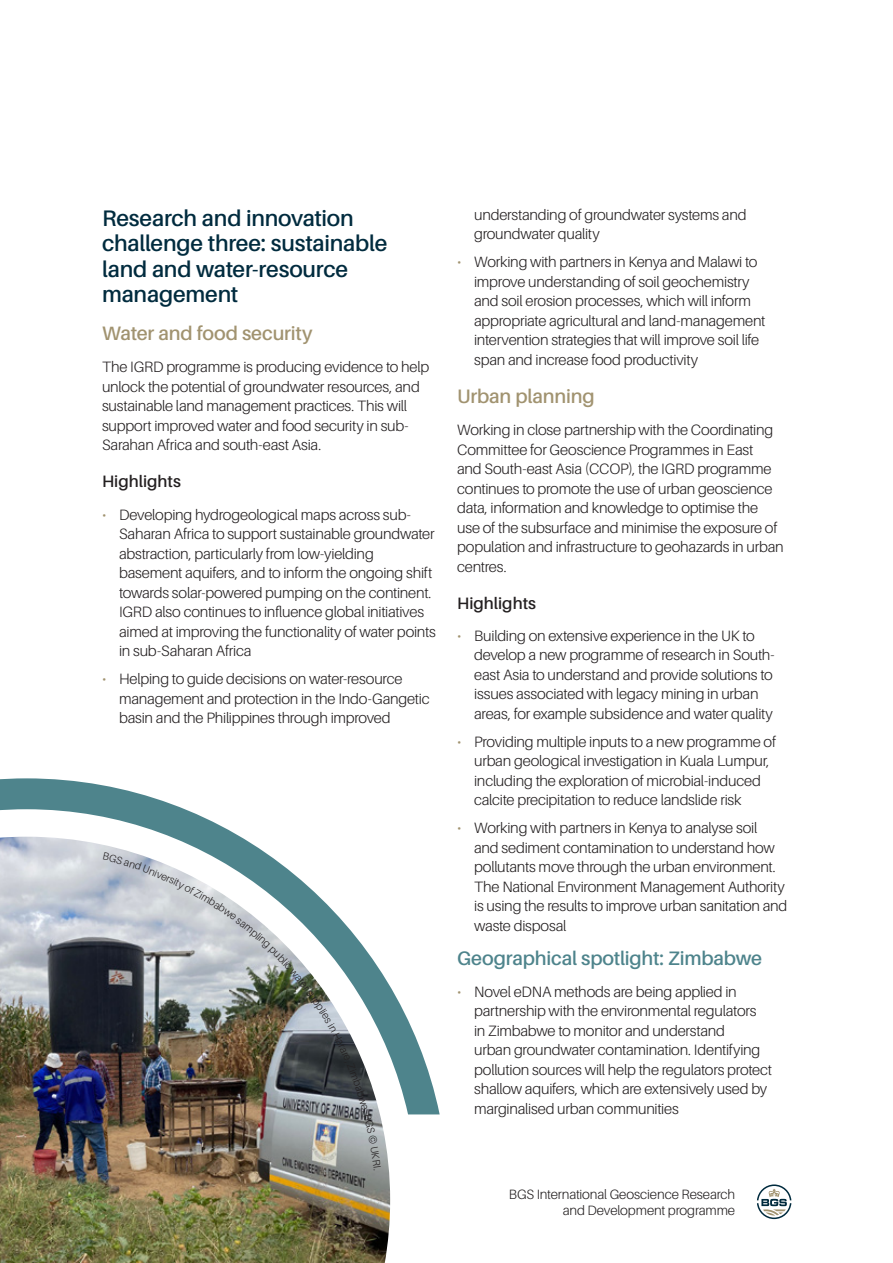
<style>
.page{position:relative;width:893px;height:1263px;background:#fff}
.page>*{position:absolute;margin:0;border:0;box-sizing:border-box;transform-origin:0 0}
.H4_Subheading_-_Earth{font:600 22.5px/25.5px "Aileron";letter-spacing:-.01em;color:#002b3e}
.H5_Subheading_-_Stone{font:600 19.5px "Aileron";letter-spacing:-.01em;color:#a19370}
.H5_Subheading_-_Stone-2{font:600 19.5px "Aileron";letter-spacing:-.015em;color:#4e848c}
.H6_subheading_-_Black{font:600 16.5px "Aileron";color:#231f20}
.Body_text_-_Black{font:300 15px/19.5px "Aileron";letter-spacing:-.015em;color:#231f20}
.t1{font:300 13.5px/16.5px "Aileron";letter-spacing:-.01em;color:#231f20;text-align:right}
.s1{color:#a19370}
</style>
<div class="page">
<svg style="left:757px;top:1184px;width:34px;height:35px"></svg>
<svg style="left:0;top:778px;width:440px;height:336px"></svg>
<img style="left:0;top:837px;width:390px;height:426px">
<img style="left:103px;top:852px;width:247px;height:209px">
<svg style="left:350px;top:1072px;width:31px;height:98px;background:#959a9c"></svg>
<p class="H4_Subheading_-_Earth" style="left:102px;top:205px;width:287px">Research and innovation challenge three: sustainable land and water-resource management</p>
<p class="H5_Subheading_-_Stone" style="left:102px;top:323px;width:212px">Water and food security</p>
<p class="Body_text_-_Black" style="left:102px;top:358px;width:329px">The IGRD programme is producing evidence to help unlock the potential of groundwater resources, and sustainable land management practices. This will support improved water and food security in sub-Sarahan Africa and south-east Asia.</p>
<p class="H6_subheading_-_Black" style="left:102px;top:472px;width:80px">Highlights</p>
<p class="Body_text_-_Black" style="left:119px;top:505px;width:318px;text-indent:-17px"><span class="s1">•</span> Developing hydrogeological maps across sub-Saharan Africa to support sustainable groundwater abstraction, particularly from low-yielding basement aquifers, and to inform the ongoing shift towards solar-powered pumping on the continent.<br>IGRD also continues to influence global initiatives aimed at improving the functionality of water points in sub-Saharan Africa</p>
<p class="Body_text_-_Black" style="left:119px;top:669px;width:312px;text-indent:-17px"><span class="s1">•</span> Helping to guide decisions on water-resource management and protection in the Indo-Gangetic basin and the Philippines through improved</p>
<p class="Body_text_-_Black" style="left:474px;top:205px;width:274px">understanding of groundwater systems and groundwater quality</p>
<p class="Body_text_-_Black" style="left:474px;top:253px;width:293px;text-indent:-17px"><span class="s1">•</span> Working with partners in Kenya and Malawi to improve understanding of soil geochemistry and soil erosion processes, which will inform appropriate agricultural and land-management intervention strategies that will improve soil life span and increase food productivity</p>
<p class="H5_Subheading_-_Stone" style="left:457px;top:385px;width:139px">Urban planning</p>
<p class="Body_text_-_Black" style="left:457px;top:420px;width:328px">Working in close partnership with the Coordinating Committee for Geoscience Programmes in East<br>and South-east Asia (CCOP), the IGRD programme continues to promote the use of urban geoscience data, information and knowledge to optimise the use of the subsurface and minimise the exposure of population and infrastructure to geohazards in urban centres.</p>
<p class="H6_subheading_-_Black" style="left:457px;top:594px;width:80px">Highlights</p>
<p class="Body_text_-_Black" style="left:474px;top:626px;width:302px;text-indent:-17px"><span class="s1">•</span> Building on extensive experience in the UK to develop a new programme of research in South&shy;east Asia to understand and provide solutions to issues associated with legacy mining in urban areas, for example subsidence and water quality</p>
<p class="Body_text_-_Black" style="left:474px;top:732px;width:303px;text-indent:-17px"><span class="s1">•</span> Providing multiple inputs to a new programme of urban geological investigation in Kuala Lumpur, including the exploration of microbial-induced calcite precipitation to reduce landslide risk</p>
<p class="Body_text_-_Black" style="left:474px;top:818px;width:315px;text-indent:-17px"><span class="s1">•</span> Working with partners in Kenya to analyse soil<br>and sediment contamination to understand how pollutants move through the urban environment.<br>The National Environment Management Authority is using the results to improve urban sanitation and waste disposal</p>
<p class="H5_Subheading_-_Stone-2" style="left:457px;top:947px;width:306px">Geographical spotlight: Zimbabwe</p>
<p class="Body_text_-_Black" style="left:474px;top:982px;width:299px;text-indent:-17px"><span class="s1">•</span> Novel eDNA methods are being applied in partnership with the environmental regulators<br>in Zimbabwe to monitor and understand<br>urban groundwater contamination. Identifying pollution sources will help the regulators protect shallow aquifers, which are extensively used by marginalised urban communities</p>
<p class="t1" style="left:509px;top:1186px;width:228px">BGS International Geoscience Research and Development programme</p>
</div>
